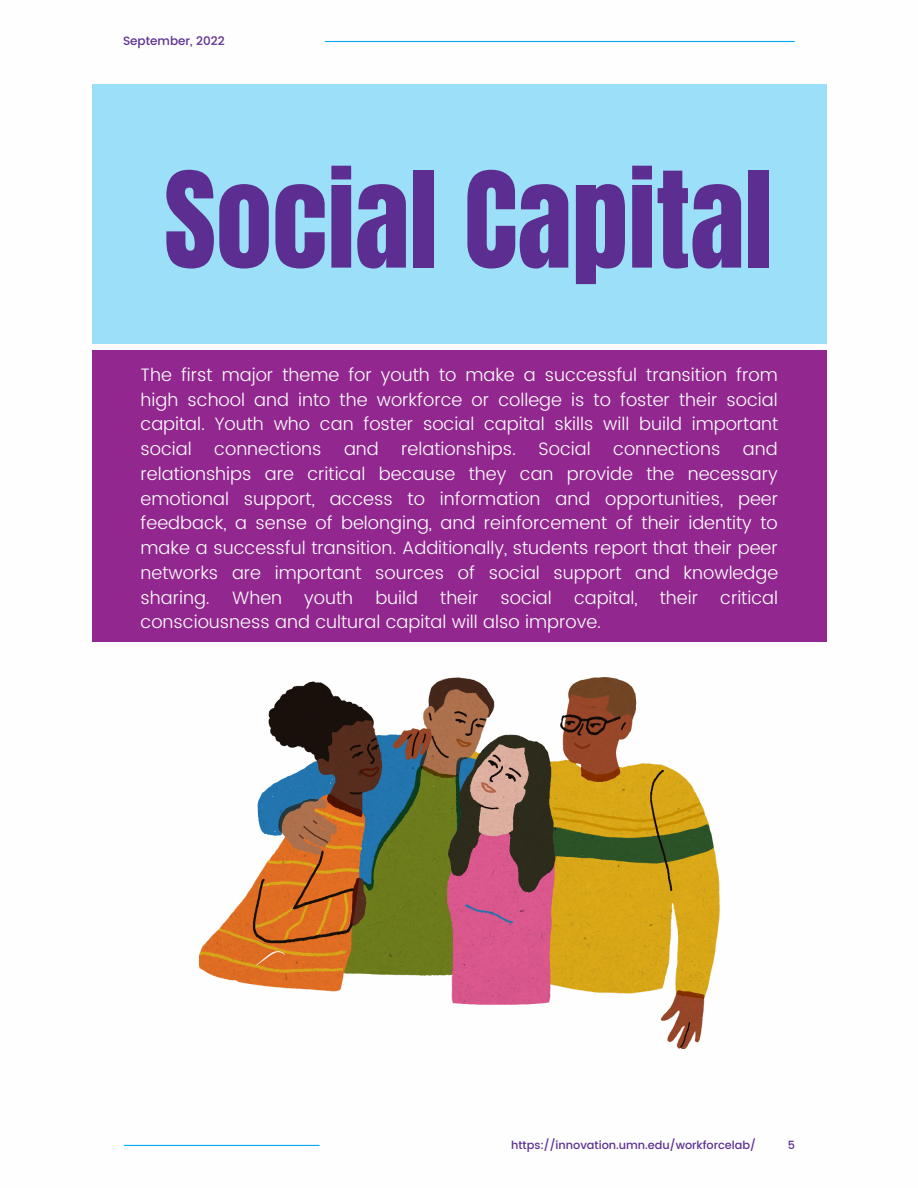
<style>
.page{position:relative;width:918px;height:1188px;background:#fff}
.page>*{position:absolute;margin:0;border:0;box-sizing:border-box;transform-origin:0 0}
.t1{font:112.95px "Anton";color:#5c2e91}
.t2{font:300 18px/24.8px "Poppins";color:#fefefe;text-align:justify}
.t3{font:500 12px "Poppins";color:#5c2e91}
.t4{font:500 11.25px "Poppins";color:#5c2e91}
</style>
<div class="page">
<div style="left:92px;top:84px;width:734px;height:260px;background:#9cdff8"></div>
<div style="left:92px;top:351px;width:734px;height:291px;background:#92278f"></div>
<hr style="left:124px;top:1145px;width:196px;height:1px;background:#00aeef">
<hr style="left:325px;top:41px;width:469px;height:1px;background:#00aeef">
<img style="left:200px;top:677px;width:519px;height:371px">
<p class="t3" style="left:123px;top:34px;width:103px">September, 2022</p>
<h1 class="t1" style="left:164px;top:139px;width:610px">Social Capital</h1>
<p class="t2" style="left:141px;top:362px;width:639px">The first major theme for youth to make a successful transition from high school and into the workforce or college is to foster their social capital. Youth who can foster social capital skills will build important social connections and relationships. Social connections and relationships are critical because they can provide the necessary emotional support, access to information and opportunities, peer feedback, a sense of belonging, and reinforcement of their identity to make a successful transition. Additionally, students report that their peer networks are important sources of social support and knowledge sharing. When youth build their social capital, their critical consciousness and cultural capital will also improve.</p>
<p class="t4" style="left:511px;top:1138px;width:246px">https://innovation.umn.edu/workforcelab/</p>
<p class="t4" style="left:788px;top:1138px;width:9px">5</p>
</div>
